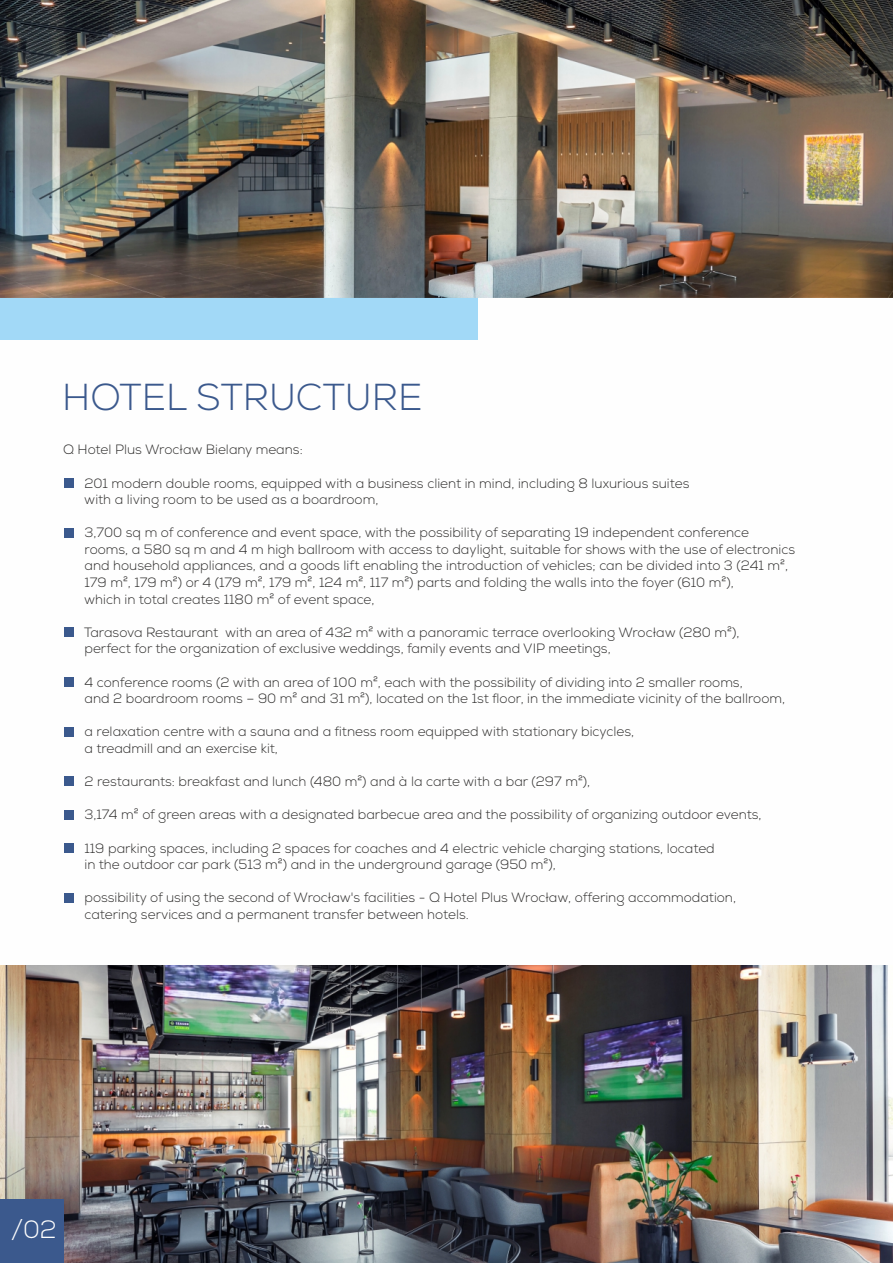
<style>
.page{position:relative;width:893px;height:1263px;background:#fff}
.page>*{position:absolute;margin:0;border:0;box-sizing:border-box;transform-origin:0 0}
.t1{font:300 37.5px "Nexa";color:#3b598d}
.t2{font:300 25.05px "Nexa";color:#fefefe}
.t3{font:300 13.5px/16.6px "Nexa";color:#2b2a29}
</style>
<div class="page">
<div style="left:64px;top:478px;width:9px;height:9px;background:#3b598d"></div>
<div style="left:64px;top:528px;width:9px;height:9px;background:#3b598d"></div>
<div style="left:64px;top:627px;width:9px;height:10px;background:#3b598d"></div>
<div style="left:64px;top:677px;width:9px;height:10px;background:#3b598d"></div>
<div style="left:64px;top:727px;width:9px;height:9px;background:#3b598d"></div>
<div style="left:64px;top:777px;width:9px;height:9px;background:#3b598d"></div>
<div style="left:64px;top:810px;width:9px;height:9px;background:#3b598d"></div>
<div style="left:64px;top:843px;width:9px;height:9px;background:#3b598d"></div>
<div style="left:64px;top:893px;width:9px;height:9px;background:#3b598d"></div>
<div style="left:0;top:298px;width:478px;height:42px;background:#a2d9f7"></div>
<img style="left:0;top:0;width:893px;height:298px">
<img style="left:0;top:965px;width:893px;height:298px">
<div style="left:0;top:1199px;width:64px;height:64px;background:#3b598d"></div>
<h1 class="t1" style="left:62px;top:382px;width:362px">HOTEL STRUCTURE</h1>
<p class="t3" style="left:63px;top:443px;width:241px">Q Hotel Plus Wrocław Bielany means:</p>
<p class="t3" style="left:84px;top:476px;width:607px">201 modern double rooms, equipped with a business client in mind, including 8 luxurious suites with a living room to be used as a boardroom,</p>
<p class="t3" style="left:84px;top:526px;width:712px">3,700 sq m of conference and event space, with the possibility of separating 19 independent conference rooms, a 580 sq m and 4 m high ballroom with access to daylight, suitable for shows with the use of electronics and household appliances, and a goods lift enabling the introduction of vehicles; can be divided into 3 (241 m², 179 m², 179 m²) or 4 (179 m², 179 m², 124 m², 117 m²) parts and folding the walls into the foyer (610 m²),<br>which in total creates 1180 m² of event space,</p>
<p class="t3" style="left:84px;top:625px;width:657px">Tarasova Restaurant with an area of 432 m² with a panoramic terrace overlooking Wrocław (280 m²), perfect for the organization of exclusive weddings, family events and VIP meetings,</p>
<p class="t3" style="left:85px;top:675px;width:702px">4 conference rooms (2 with an area of 100 m², each with the possibility of dividing into 2 smaller rooms,<br>and 2 boardroom rooms – 90 m² and 31 m²), located on the 1st floor, in the immediate vicinity of the ballroom,</p>
<p class="t3" style="left:84px;top:725px;width:551px">a relaxation centre with a sauna and a fitness room equipped with stationary bicycles, a treadmill and an exercise kit,</p>
<p class="t3" style="left:84px;top:774px;width:507px">2 restaurants: breakfast and lunch (480 m²) and à la carte with a bar (297 m²),</p>
<p class="t3" style="left:84px;top:808px;width:679px">3,174 m² of green areas with a designated barbecue area and the possibility of organizing outdoor events,</p>
<p class="t3" style="left:84px;top:841px;width:632px">119 parking spaces, including 2 spaces for coaches and 4 electric vehicle charging stations, located in the outdoor car park (513 m²) and in the underground garage (950 m²),</p>
<p class="t3" style="left:84px;top:891px;width:653px">possibility of using the second of Wrocław's facilities - Q Hotel Plus Wrocław, offering accommodation, catering services and a permanent transfer between hotels.</p>
<h2 class="t2" style="left:11px;top:1219px;width:47px">/02</h2>
</div>
